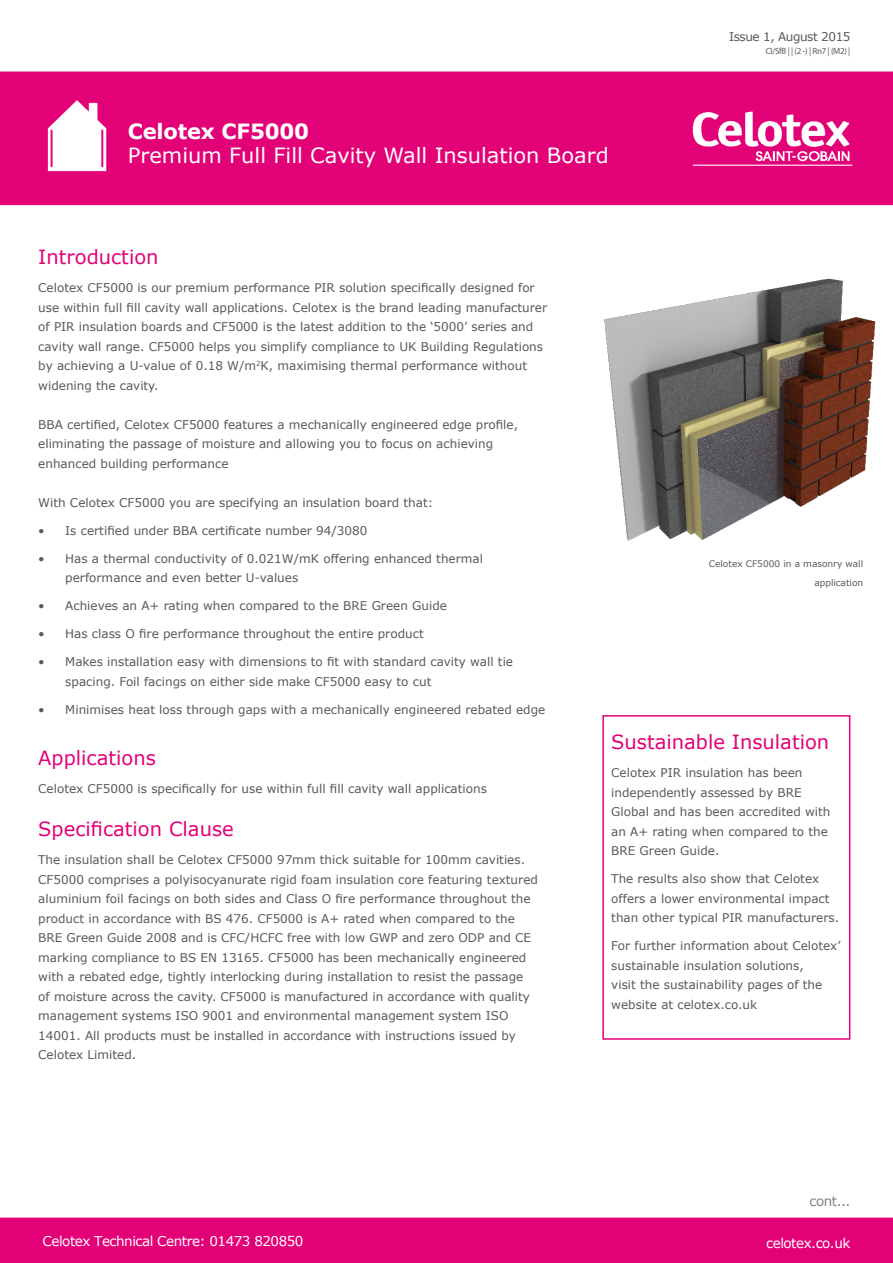
<style>
.page{position:relative;width:893px;height:1263px;background:#fff}
.page>*{position:absolute;margin:0;border:0;box-sizing:border-box;transform-origin:0 0}
.t1{font:21px "Verdana";color:#fff}
.t2{font:700 21px "Verdana";letter-spacing:-.01em;color:#fff}
.t3{font:19.5px "Verdana";color:#e20177}
.t4{font:13.5px "Verdana";letter-spacing:-.035em;color:#fff}
.t5{font:13.5px "Verdana";color:#808285}
.t6{font:12px/19.5px "Verdana";color:#58595b}
.t7{font:12px "Verdana";letter-spacing:-.035em;color:#58595b}
.t8{font:9px/19.5px "Verdana";color:#58595b;text-align:right}
.t9{font:9px "Myriad Pro";letter-spacing:-.035em;color:#58595b}
</style>
<div class="page">
<div style="left:602px;top:715px;width:248px;height:325px;border:2px solid #e20177"></div>
<div style="left:0;top:1217px;width:893px;height:46px;background:#e20177"></div>
<div style="left:0;top:72px;width:893px;height:133px;background:#e20177"></div>
<img style="left:34px;top:87px;width:139px;height:98px">
<img style="left:604px;top:278px;width:272px;height:263px">
<img style="left:673px;top:71px;width:193px;height:112px">
<h1 class="t2" style="left:128px;top:117px;width:183px">Celotex CF5000</h1>
<h1 class="t1" style="left:128px;top:141px;width:482px">Premium Full Fill Cavity Wall Insulation Board</h1>
<p class="t7" style="left:729px;top:28px;width:123px">Issue 1, August 2015</p>
<p class="t9" style="left:766px;top:46px;width:86px">CI/SfB | | (2 -) | Rn7 | (M2) |</p>
<h2 class="t3" style="left:38px;top:244px;width:122px">Introduction</h2>
<p class="t6" style="left:38px;top:278px;width:510px">Celotex CF5000 is our premium performance PIR solution specifically designed for use within full fill cavity wall applications. Celotex is the brand leading manufacturer of PIR insulation boards and CF5000 is the latest addition to the ‘5000’ series and cavity wall range. CF5000 helps you simplify compliance to UK Building Regulations by achieving a U-value of 0.18 W/m<sup>2</sup>K, maximising thermal performance without widening the cavity.</p>
<p class="t6" style="left:38px;top:414px;width:481px">BBA certified, Celotex CF5000 features a mechanically engineered edge profile, eliminating the passage of moisture and allowing you to focus on achieving enhanced building performance</p>
<p class="t6" style="left:38px;top:492px;width:396px">With Celotex CF5000 you are specifying an insulation board that:</p>
<p class="t6" style="left:38px;top:520px;width:331px">• Is certified under BBA certificate number 94/3080</p>
<p class="t6" style="left:65px;top:548px;width:419px;text-indent:-27px">• Has a thermal conductivity of 0.021W/mK offering enhanced thermal performance and even better U-values</p>
<p class="t6" style="left:38px;top:596px;width:410px">• Achieves an A+ rating when compared to the BRE Green Guide</p>
<p class="t6" style="left:38px;top:624px;width:387px">• Has class O fire performance throughout the entire product</p>
<p class="t6" style="left:65px;top:652px;width:449px;text-indent:-27px">• Makes installation easy with dimensions to fit with standard cavity wall tie spacing. Foil facings on either side make CF5000 easy to cut</p>
<p class="t6" style="left:38px;top:699px;width:509px">• Minimises heat loss through gaps with a mechanically engineered rebated edge</p>
<h2 class="t3" style="left:38px;top:745px;width:119px">Applications</h2>
<p class="t6" style="left:38px;top:779px;width:450px">Celotex CF5000 is specifically for use within full fill cavity wall applications</p>
<h2 class="t3" style="left:38px;top:815px;width:197px">Specification Clause</h2>
<p class="t6" style="left:38px;top:850px;width:501px">The insulation shall be Celotex CF5000 97mm thick suitable for 100mm cavities.<br>CF5000 comprises a polyisocyanurate rigid foam insulation core featuring textured aluminium foil facings on both sides and Class O fire performance throughout the product in accordance with BS 476. CF5000 is A+ rated when compared to the BRE Green Guide 2008 and is CFC/HCFC free with low GWP and zero ODP and CE marking compliance to BS EN 13165. CF5000 has been mechanically engineered with a rebated edge, tightly interlocking during installation to resist the passage<br>of moisture across the cavity. CF5000 is manufactured in accordance with quality management systems ISO 9001 and environmental management system ISO 14001. All products must be installed in accordance with instructions issued by Celotex Limited.</p>
<p class="t4" style="left:43px;top:1232px;width:262px">Celotex Technical Centre: 01473 820850</p>
<p class="t8" style="left:709px;top:554px;width:156px">Celotex CF5000 in a masonry wall application</p>
<h2 class="t3" style="left:611px;top:729px;width:219px">Sustainable Insulation</h2>
<p class="t6" style="left:611px;top:763px;width:221px">Celotex PIR insulation has been independently assessed by BRE<br>Global and has been accredited with an A+ rating when compared to the<br>BRE Green Guide.</p>
<p class="t6" style="left:611px;top:869px;width:229px">The results also show that Celotex offers a lower environmental impact than other typical PIR manufacturers.</p>
<p class="t6" style="left:611px;top:936px;width:231px">For further information about Celotex’ sustainable insulation solutions,<br>visit the sustainability pages of the website at celotex.co.uk</p>
<p class="t5" style="left:809px;top:1192px;width:42px">cont...</p>
<p class="t4" style="left:766px;top:1234px;width:86px">celotex.co.uk</p>
</div>
